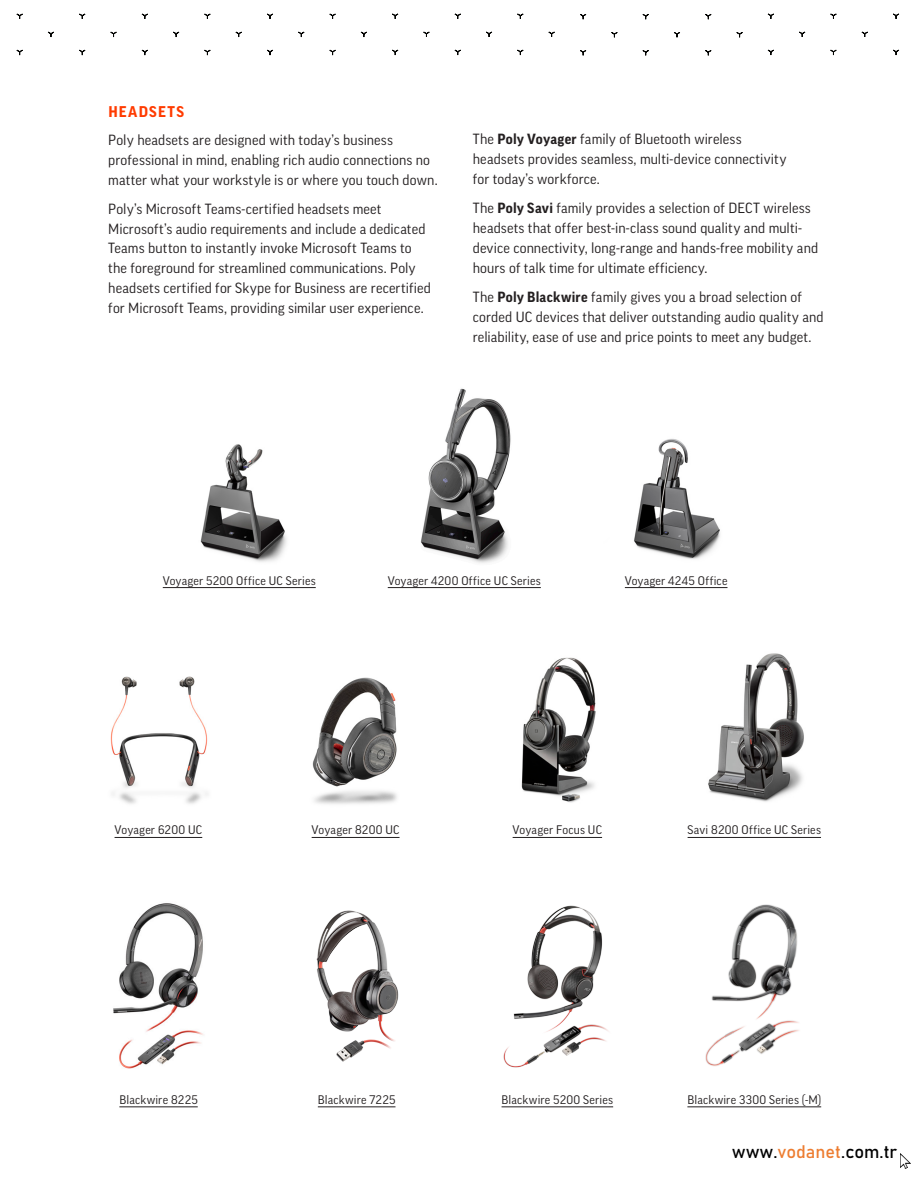
<style>
.page{position:relative;width:918px;height:1188px;background:#fff}
.page>*{position:absolute;margin:0;border:0;box-sizing:border-box;transform-origin:0 0}
.t1{font:18px "Bahnschrift";color:#000}
.subhead{font:700 15px "Good Pro";letter-spacing:.085em;color:#ff3b00}
.body_copy{font:14.25px/20px "Good Pro";letter-spacing:.01em;color:#231f20}
.product{font:12px "Good Pro";letter-spacing:.02em;color:#231f20}
.s1{font-weight:700}
.s2{color:#ed7d31}
</style>
<div class="page">
<img style="left:200px;top:444px;width:87px;height:118px">
<svg style="left:16px;top:13px;width:132px;height:43px"></svg>
<svg style="left:204px;top:13px;width:696px;height:43px"></svg>
<img style="left:110px;top:676px;width:98px;height:128px">
<img style="left:316px;top:910px;width:83px;height:152px">
<hr style="left:318px;top:1107px;width:77px;height:1px;background:#231f20">
<hr style="left:163px;top:587px;width:153px;height:1px;background:#231f20">
<hr style="left:625px;top:587px;width:102px;height:1px;background:#231f20">
<hr style="left:312px;top:837px;width:88px;height:1px;background:#231f20">
<hr style="left:115px;top:837px;width:87px;height:1px;background:#231f20">
<hr style="left:513px;top:837px;width:89px;height:1px;background:#231f20">
<hr style="left:688px;top:837px;width:133px;height:1px;background:#231f20">
<hr style="left:502px;top:1107px;width:111px;height:1px;background:#231f20">
<hr style="left:687px;top:1107px;width:134px;height:1px;background:#231f20">
<img style="left:521px;top:657px;width:75px;height:146px">
<img style="left:503px;top:906px;width:105px;height:162px">
<img style="left:113px;top:903px;width:91px;height:166px">
<img style="left:708px;top:653px;width:96px;height:149px">
<img style="left:312px;top:677px;width:85px;height:127px">
<img style="left:420px;top:388px;width:91px;height:175px">
<img style="left:705px;top:904px;width:94px;height:162px">
<hr style="left:119px;top:1107px;width:79px;height:1px;background:#231f20">
<hr style="left:388px;top:587px;width:153px;height:1px;background:#231f20">
<img style="left:634px;top:439px;width:86px;height:120px">
<img style="left:900px;top:1153px;width:11px;height:16px">
<p class="subhead" style="left:108px;top:103px;width:77px">HEADSETS</p>
<p class="body_copy" style="left:108px;top:130px;width:331px">Poly headsets are designed with today’s business professional in mind, enabling rich audio connections no matter what your workstyle is or where you touch down.</p>
<p class="body_copy" style="left:108px;top:198px;width:324px">Poly’s Microsoft Teams-certified headsets meet Microsoft’s audio requirements and include a dedicated Teams button to instantly invoke Microsoft Teams to the foreground for streamlined communications. Poly headsets certified for Skype for Business are recertified for Microsoft Teams, providing similar user experience.</p>
<p class="body_copy" style="left:473px;top:129px;width:315px">The <span class="s1">Poly Voyager</span> family of Bluetooth wireless headsets provides seamless, multi-device connectivity for today’s workforce.</p>
<p class="body_copy" style="left:473px;top:198px;width:347px">The <span class="s1">Poly Savi</span> family provides a selection of DECT wireless headsets that offer best-in-class sound quality and multi&shy;device connectivity, long-range and hands-free mobility and hours of talk time for ultimate efficiency.</p>
<p class="body_copy" style="left:473px;top:287px;width:353px">The <span class="s1">Poly Blackwire</span> family gives you a broad selection of corded UC devices that deliver outstanding audio quality and reliability, ease of use and price points to meet any budget.</p>
<p class="product" style="left:163px;top:573px;width:154px">Voyager 5200 Office UC Series</p>
<p class="product" style="left:625px;top:573px;width:104px">Voyager 4245 Office</p>
<p class="product" style="left:388px;top:573px;width:155px">Voyager 4200 Office UC Series</p>
<p class="product" style="left:115px;top:823px;width:89px">Voyager 6200 UC</p>
<p class="product" style="left:312px;top:823px;width:89px">Voyager 8200 UC</p>
<p class="product" style="left:513px;top:823px;width:91px">Voyager Focus UC</p>
<p class="product" style="left:688px;top:823px;width:135px">Savi 8200 Office UC Series</p>
<p class="product" style="left:119px;top:1093px;width:80px">Blackwire 8225</p>
<p class="product" style="left:502px;top:1093px;width:113px">Blackwire 5200 Series</p>
<p class="product" style="left:687px;top:1093px;width:135px">Blackwire 3300 Series (-M)</p>
<p class="product" style="left:318px;top:1093px;width:79px">Blackwire 7225</p>
<p class="t1" style="left:732px;top:1140px;width:167px">www.<span class="s2">vodanet</span>.com.tr</p>
</div>
